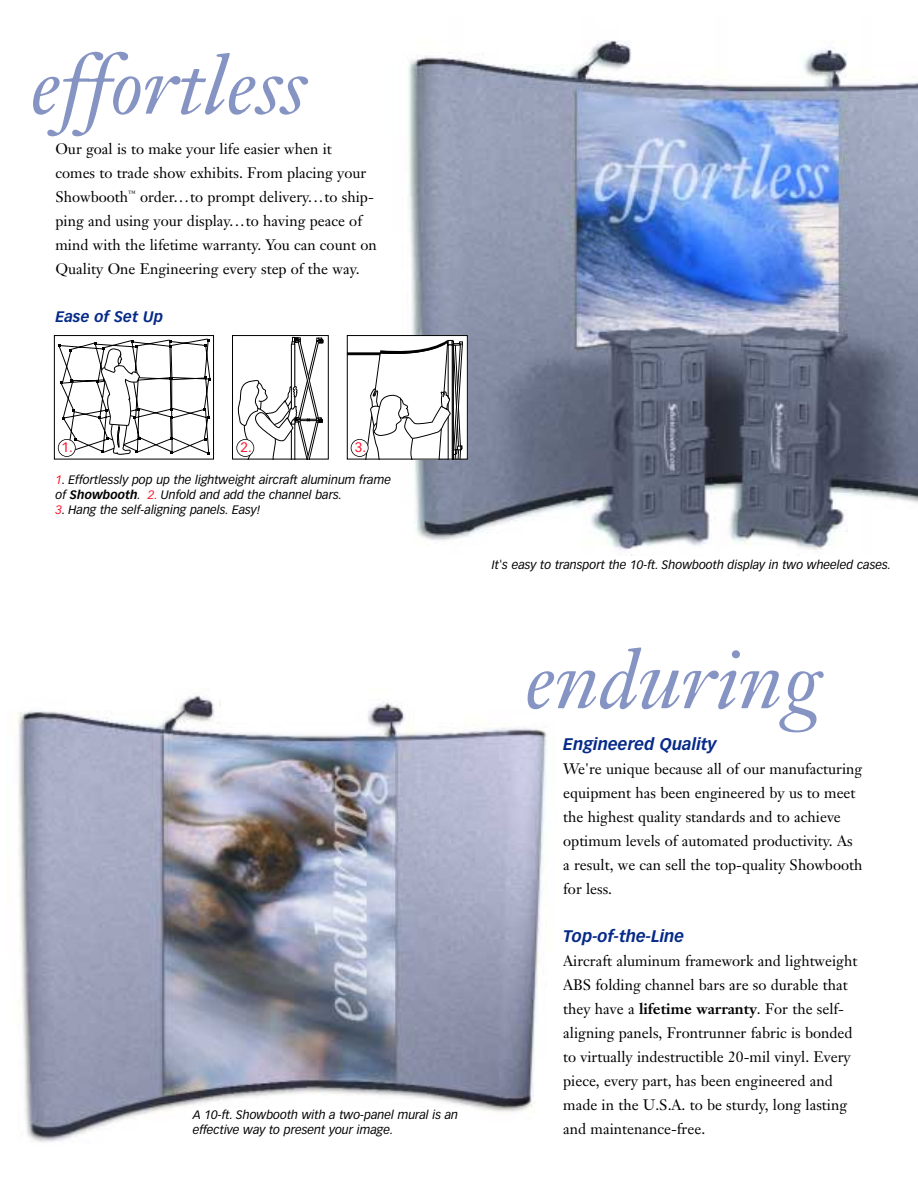
<style>
.page{position:relative;width:918px;height:1188px;background:#fff}
.page>*{position:absolute;margin:0;border:0;box-sizing:border-box;transform-origin:0 0}
.t1{font:italic 84px "Janson Text";color:#8694c4}
.t2{font:italic 700 16.5px "Vectora LH";color:#062a88}
.t3{font:15px/24px "Janson Text";color:#000}
.t4{font:italic 700 15px "Vectora LH";color:#062a88}
.t5{font:13.5px "Vectora LH";color:#fb172c}
.t6{font:italic 12px/15px "Vectora LH";color:#000}
.s1{color:#fb172c}
.s2{font-weight:700}
</style>
<div class="page">
<img style="left:392px;top:40px;width:526px;height:516px">
<svg style="left:58px;top:338px;width:153px;height:117px"></svg>
<div style="left:54px;top:335px;width:160px;height:124px;border:1px solid #000"></div>
<svg style="left:237px;top:337px;width:86px;height:120px"></svg>
<div style="left:232px;top:335px;width:97px;height:124px;border:1px solid #000"></div>
<div style="left:347px;top:336px;width:120px;height:123px;background:#fff"></div>
<svg style="left:349px;top:328px;width:114px;height:129px"></svg>
<div style="left:347px;top:335px;width:121px;height:124px;border:1px solid #000"></div>
<img style="left:18px;top:688px;width:529px;height:454px">
<div style="left:58px;top:439px;width:17px;height:17px;background:#fff;border-radius:50%"></div>
<div style="left:58px;top:439px;width:18px;height:18px;border:2px solid #000;border-radius:50%"></div>
<div style="left:237px;top:439px;width:17px;height:17px;background:#fff;border-radius:50%"></div>
<div style="left:236px;top:439px;width:18px;height:18px;border:2px solid #000;border-radius:50%"></div>
<div style="left:351px;top:439px;width:17px;height:17px;background:#fff;border-radius:50%"></div>
<div style="left:351px;top:439px;width:18px;height:18px;border:2px solid #000;border-radius:50%"></div>
<h1 class="t1" style="left:30px;top:53px;width:278px">effortless</h1>
<p class="t3" style="left:55px;top:138px;width:323px">Our goal is to make your life easier when it<br>comes to trade show exhibits. From placing your Showbooth<sup>™</sup> order...to prompt delivery...to ship&shy;ping and using your display...to having peace of mind with the lifetime warranty. You can count on Quality One Engineering every step of the way.</p>
<p class="t4" style="left:55px;top:310px;width:109px">Ease of Set Up</p>
<p class="t5" style="left:62px;top:442px;width:13px">1.</p>
<p class="t5" style="left:241px;top:442px;width:13px">2.</p>
<p class="t5" style="left:355px;top:442px;width:13px">3.</p>
<p class="t6" style="left:56px;top:473px;width:337px"><span class="s1">1</span>. Effortlessly pop up the lightweight aircraft aluminum frame of <span class="s2">Showbooth</span>. <span class="s1">2.</span> Unfold and add the channel bars.</p>
<p class="t6" style="left:55px;top:503px;width:207px"><span class="s1">3</span>. Hang the self-aligning panels. Easy!</p>
<p class="t6" style="left:193px;top:1108px;width:267px">A 10-ft. Showbooth with a two-panel mural is an effective way to present your image.</p>
<p class="t6" style="left:492px;top:558px;width:401px">It's easy to transport the 10-ft. Showbooth display in two wheeled cases.</p>
<h1 class="t1" style="left:524px;top:647px;width:299px">enduring</h1>
<p class="t2" style="left:563px;top:737px;width:155px">Engineered Quality</p>
<p class="t3" style="left:563px;top:758px;width:301px">We're unique because all of our manufacturing equipment has been engineered by us to meet the highest quality standards and to achieve optimum levels of automated productivity. As a result, we can sell the top-quality Showbooth for less.</p>
<p class="t2" style="left:563px;top:929px;width:123px">Top-of-the-Line</p>
<p class="t3" style="left:563px;top:950px;width:296px">Aircraft aluminum framework and lightweight ABS folding channel bars are so durable that they have a <span class="s2">lifetime warranty</span>. For the self&shy;aligning panels, Frontrunner fabric is bonded to virtually indestructible 20-mil vinyl. Every piece, every part, has been engineered and made in the U.S.A. to be sturdy, long lasting and maintenance-free.</p>
</div>
